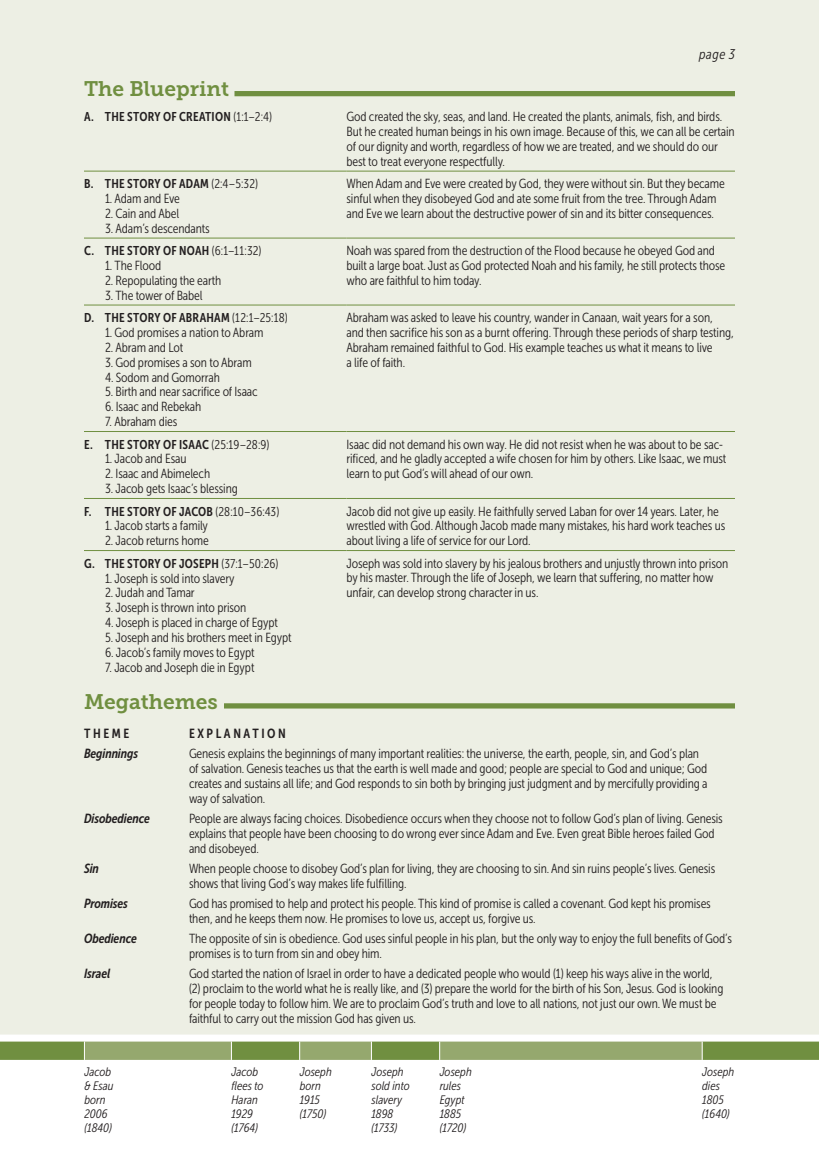
<style>
.page{position:relative;width:819px;height:1158px;background:#fff}
.page>*{position:absolute;margin:0;border:0;box-sizing:border-box;transform-origin:0 0}
.t1{font:21px "Museo Slab 700";color:#708f40}
.t2{font:italic 14px "Museo Sans Cond 300";color:#231f20}
.t3{font:13.12px/14.9px "Museo Sans Cond 300";letter-spacing:-.01em;color:#231f20}
.t4{font:italic 13.12px "Museo Sans Cond 700";letter-spacing:-.01em;color:#231f20}
.t5{font:13.12px "Museo Sans Cond 700";letter-spacing:.2em;color:#231f20}
.t6{font:12.6px "Museo Sans Cond 700";letter-spacing:.02em;color:#231f20}
.t7{font:italic 12.25px/14px "Museo Sans Cond 300";color:#231f20}
.s1{font-family:"Museo Sans Cond 300"}
</style>
<div class="page">
<svg style="left:0;top:1041px;width:819px;height:19px;background:#8ba262"></svg>
<div style="left:0;top:0;width:819px;height:1034px;background:#edefe4"></div>
<div style="left:234px;top:91px;width:501px;height:5px;background:#708f40"></div>
<div style="left:224px;top:703px;width:511px;height:5px;background:#708f40"></div>
<hr style="left:84px;top:171px;width:262px;height:1px;background:#708f40">
<hr style="left:346px;top:171px;width:389px;height:1px;background:#708f40">
<hr style="left:84px;top:238px;width:262px;height:1px;background:#708f40">
<hr style="left:346px;top:238px;width:389px;height:1px;background:#708f40">
<hr style="left:84px;top:305px;width:262px;height:1px;background:#708f40">
<hr style="left:346px;top:305px;width:389px;height:1px;background:#708f40">
<hr style="left:84px;top:431px;width:262px;height:1px;background:#708f40">
<hr style="left:346px;top:431px;width:389px;height:1px;background:#708f40">
<hr style="left:84px;top:498px;width:262px;height:1px;background:#708f40">
<hr style="left:346px;top:498px;width:389px;height:1px;background:#708f40">
<hr style="left:84px;top:550px;width:262px;height:1px;background:#708f40">
<hr style="left:346px;top:550px;width:389px;height:1px;background:#708f40">
<p class="t2" style="left:699px;top:46px;width:37px">page 3</p>
<h1 class="t1" style="left:84px;top:77px;width:147px">The Blueprint</h1>
<p class="t6" style="left:84px;top:110px;width:189px">A. THE STORY OF CREATION <span class="s1">(1:1–2:4)</span></p>
<p class="t3" style="left:346px;top:109px;width:390px">God created the sky, seas, and land. He created the plants, animals, fish, and birds.<br>But he created human beings in his own image. Because of this, we can all be certain of our dignity and worth, regardless of how we are treated, and we should do our best to treat everyone respectfully.</p>
<p class="t6" style="left:84px;top:177px;width:176px">B. THE STORY OF ADAM <span class="s1">(2:4–5:32)</span></p>
<p class="t3" style="left:105px;top:191px;width:76px">1. Adam and Eve</p>
<p class="t3" style="left:105px;top:206px;width:76px">2. Cain and Abel</p>
<p class="t3" style="left:105px;top:221px;width:106px">3. Adam’s descendants</p>
<p class="t3" style="left:346px;top:176px;width:380px">When Adam and Eve were created by God, they were without sin. But they became sinful when they disobeyed God and ate some fruit from the tree. Through Adam and Eve we learn about the destructive power of sin and its bitter consequences.</p>
<p class="t6" style="left:84px;top:244px;width:179px">C. THE STORY OF NOAH <span class="s1">(6:1–11:32)</span></p>
<p class="t3" style="left:105px;top:258px;width:58px">1. The Flood</p>
<p class="t3" style="left:105px;top:273px;width:118px">2. Repopulating the earth</p>
<p class="t3" style="left:105px;top:288px;width:99px">3. The tower of Babel</p>
<p class="t6" style="left:84px;top:311px;width:205px">D. THE STORY OF ABRAHAM <span class="s1">(12:1–25:18)</span></p>
<p class="t3" style="left:105px;top:325px;width:160px">1. God promises a nation to Abram</p>
<p class="t3" style="left:105px;top:340px;width:80px">2. Abram and Lot</p>
<p class="t3" style="left:105px;top:355px;width:148px">3. God promises a son to Abram</p>
<p class="t3" style="left:105px;top:370px;width:116px">4. Sodom and Gomorrah</p>
<p class="t3" style="left:105px;top:385px;width:154px">5. Birth and near sacrifice of Isaac</p>
<p class="t3" style="left:105px;top:399px;width:98px">6. Isaac and Rebekah</p>
<p class="t3" style="left:105px;top:414px;width:74px">7. Abraham dies</p>
<p class="t6" style="left:84px;top:437px;width:187px">E. THE STORY OF ISAAC <span class="s1">(25:19–28:9)</span></p>
<p class="t3" style="left:105px;top:451px;width:83px">1. Jacob and Esau</p>
<p class="t3" style="left:105px;top:466px;width:107px">2. Isaac and Abimelech</p>
<p class="t3" style="left:105px;top:481px;width:134px">3. Jacob gets Isaac’s blessing</p>
<p class="t6" style="left:84px;top:504px;width:197px">F. THE STORY OF JACOB <span class="s1">(28:10–36:43)</span></p>
<p class="t3" style="left:105px;top:518px;width:105px">1. Jacob starts a family</p>
<p class="t3" style="left:105px;top:533px;width:105px">2. Jacob returns home</p>
<p class="t6" style="left:84px;top:556px;width:196px">G. THE STORY OF JOSEPH <span class="s1">(37:1–50:26)</span></p>
<p class="t3" style="left:105px;top:570px;width:131px">1. Joseph is sold into slavery</p>
<p class="t3" style="left:105px;top:585px;width:91px">2. Judah and Tamar</p>
<p class="t3" style="left:105px;top:600px;width:143px">3. Joseph is thrown into prison</p>
<p class="t3" style="left:105px;top:615px;width:174px">4. Joseph is placed in charge of Egypt</p>
<p class="t3" style="left:105px;top:630px;width:188px">5. Joseph and his brothers meet in Egypt</p>
<p class="t3" style="left:105px;top:645px;width:151px">6. Jacob’s family moves to Egypt</p>
<p class="t3" style="left:105px;top:660px;width:151px">7. Jacob and Joseph die in Egypt</p>
<p class="t3" style="left:346px;top:243px;width:380px">Noah was spared from the destruction of the Flood because he obeyed God and built a large boat. Just as God protected Noah and his family, he still protects those who are faithful to him today.</p>
<p class="t3" style="left:346px;top:310px;width:389px">Abraham was asked to leave his country, wander in Canaan, wait years for a son,<br>and then sacrifice his son as a burnt offering. Through these periods of sharp testing, Abraham remained faithful to God. His example teaches us what it means to live<br>a life of faith.</p>
<p class="t3" style="left:346px;top:437px;width:381px">Isaac did not demand his own way. He did not resist when he was about to be sac&shy;rificed, and he gladly accepted a wife chosen for him by others. Like Isaac, we must learn to put God’s will ahead of our own.</p>
<p class="t3" style="left:346px;top:504px;width:380px">Jacob did not give up easily. He faithfully served Laban for over 14 years. Later, he wrestled with God. Although Jacob made many mistakes, his hard work teaches us about living a life of service for our Lord.</p>
<p class="t3" style="left:346px;top:556px;width:383px">Joseph was sold into slavery by his jealous brothers and unjustly thrown into prison by his master. Through the life of Joseph, we learn that suffering, no matter how unfair, can develop strong character in us.</p>
<h1 class="t1" style="left:84px;top:689px;width:135px">Megathemes</h1>
<p class="t5" style="left:84px;top:726px;width:47px">THEME</p>
<p class="t5" style="left:189px;top:726px;width:99px">EXPLANATION</p>
<p class="t4" style="left:84px;top:746px;width:56px">Beginnings</p>
<p class="t3" style="left:189px;top:746px;width:520px">Genesis explains the beginnings of many important realities: the universe, the earth, people, sin, and God’s plan of salvation. Genesis teaches us that the earth is well made and good; people are special to God and unique; God creates and sustains all life; and God responds to sin both by bringing just judgment and by mercifully providing a way of salvation.</p>
<p class="t4" style="left:84px;top:811px;width:68px">Disobedience</p>
<p class="t3" style="left:189px;top:811px;width:535px">People are always facing choices. Disobedience occurs when they choose not to follow God’s plan of living. Genesis explains that people have been choosing to do wrong ever since Adam and Eve. Even great Bible heroes failed God and disobeyed.</p>
<p class="t4" style="left:84px;top:861px;width:16px">Sin</p>
<p class="t3" style="left:189px;top:861px;width:528px">When people choose to disobey God’s plan for living, they are choosing to sin. And sin ruins people’s lives. Genesis shows that living God’s way makes life fulfilling.</p>
<p class="t4" style="left:84px;top:896px;width:46px">Promises</p>
<p class="t3" style="left:189px;top:896px;width:523px">God has promised to help and protect his people. This kind of promise is called a covenant. God kept his promises then, and he keeps them now. He promises to love us, accept us, forgive us.</p>
<p class="t4" style="left:84px;top:931px;width:54px">Obedience</p>
<p class="t3" style="left:189px;top:931px;width:545px">The opposite of sin is obedience. God uses sinful people in his plan, but the only way to enjoy the full benefits of God’s promises is to turn from sin and obey him.</p>
<p class="t4" style="left:84px;top:966px;width:28px">Israel</p>
<p class="t3" style="left:189px;top:966px;width:536px">God started the nation of Israel in order to have a dedicated people who would (1) keep his ways alive in the world, (2) proclaim to the world what he is really like, and (3) prepare the world for the birth of his Son, Jesus. God is looking for people today to follow him. We are to proclaim God’s truth and love to all nations, not just our own. We must be faithful to carry out the mission God has given us.</p>
<p class="t7" style="left:84px;top:1064px;width:31px">Jacob &amp; Esau born<br>2006 (1840)</p>
<p class="t7" style="left:231px;top:1064px;width:34px">Jacob flees to<br>Haran<br>1929 (1764)</p>
<p class="t7" style="left:300px;top:1064px;width:34px">Joseph born<br>1915 (1750)</p>
<p class="t7" style="left:371px;top:1064px;width:40px">Joseph sold into slavery<br>1898 (1733)</p>
<p class="t7" style="left:440px;top:1064px;width:34px">Joseph rules<br>Egypt<br>1885 (1720)</p>
<p class="t7" style="left:702px;top:1064px;width:34px">Joseph dies<br>1805 (1640)</p>
</div>
